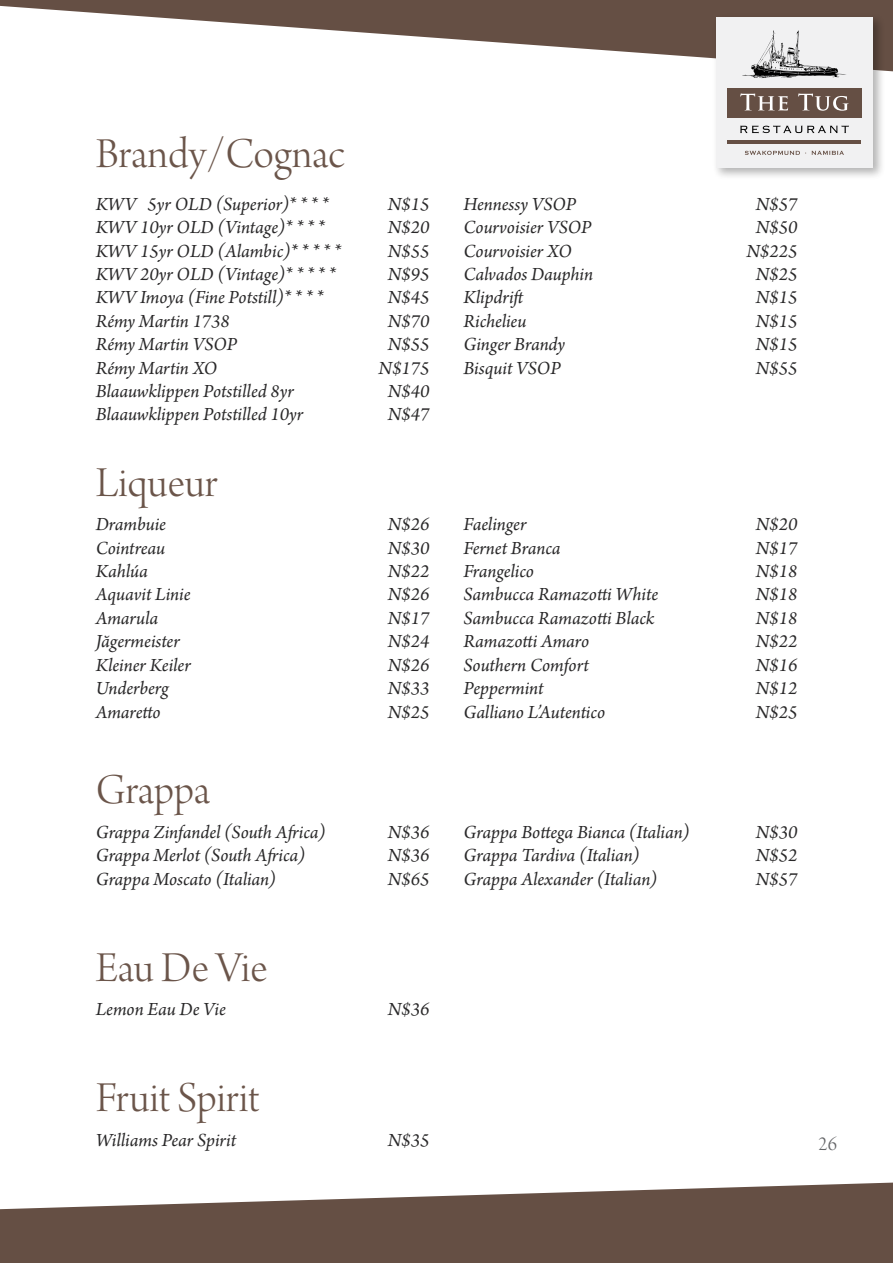
<style>
.page{position:relative;width:893px;height:1263px;background:#fff}
.page>*{position:absolute;margin:0;border:0;box-sizing:border-box;transform-origin:0 0}
.t1{font:45px "Arno Pro Light Display";color:#6b554a}
.t2{font:21px "Arno Pro Light Display";color:#636466}
.t3{font:italic 19.5px "Arno Pro";letter-spacing:-.005em;color:#292829}
</style>
<div class="page">
<svg style="left:0;top:0;width:893px;height:72px"></svg>
<div style="left:712px;top:13px;width:173px;height:167px;background:#000;opacity:.3"></div>
<div style="left:716px;top:17px;width:157px;height:151px;background:#f1f1f2"></div>
<div style="left:727px;top:88px;width:135px;height:29px;background:#654f44"></div>
<hr style="left:727px;top:140px;width:134px;height:4px;background:#654f44">
<svg style="left:740px;top:125px;width:109px;height:8px"></svg>
<svg style="left:740px;top:93px;width:109px;height:18px"></svg>
<svg style="left:742px;top:30px;width:104px;height:48px"></svg>
<svg style="left:745px;top:151px;width:99px;height:4px"></svg>
<svg style="left:0;top:1182px;width:893px;height:81px;fill:#654f44"></svg>
<h1 class="t1" style="left:96px;top:129px;width:251px">Brandy/Cognac</h1>
<p class="t3" style="left:96px;top:193px;width:235px">KWV 5yr OLD (Superior)* * * *</p>
<p class="t3" style="left:388px;top:193px;width:43px">N$15</p>
<p class="t3" style="left:96px;top:216px;width:231px">KWV 10yr OLD (Vintage)* * * *</p>
<p class="t3" style="left:388px;top:216px;width:43px">N$20</p>
<p class="t3" style="left:96px;top:239px;width:247px">KWV 15yr OLD (Alambic)* * * * *</p>
<p class="t3" style="left:388px;top:239px;width:43px">N$55</p>
<p class="t3" style="left:96px;top:263px;width:242px">KWV 20yr OLD (Vintage)* * * * *</p>
<p class="t3" style="left:388px;top:263px;width:43px">N$95</p>
<p class="t3" style="left:96px;top:286px;width:229px">KWV Imoya (Fine Potstill)* * * *</p>
<p class="t3" style="left:388px;top:286px;width:43px">N$45</p>
<p class="t3" style="left:96px;top:310px;width:136px">Rémy Martin 1738</p>
<p class="t3" style="left:388px;top:310px;width:43px">N$70</p>
<p class="t3" style="left:96px;top:333px;width:143px">Rémy Martin VSOP</p>
<p class="t3" style="left:388px;top:333px;width:43px">N$55</p>
<p class="t3" style="left:96px;top:356px;width:123px">Rémy Martin XO</p>
<p class="t3" style="left:379px;top:356px;width:52px">N$175</p>
<p class="t3" style="left:96px;top:380px;width:200px">Blaauwklippen Potstilled 8yr</p>
<p class="t3" style="left:388px;top:380px;width:43px">N$40</p>
<p class="t3" style="left:96px;top:403px;width:209px">Blaauwklippen Potstilled 10yr</p>
<p class="t3" style="left:388px;top:403px;width:43px">N$47</p>
<h1 class="t1" style="left:96px;top:458px;width:123px">Liqueur</h1>
<p class="t3" style="left:96px;top:513px;width:72px">Drambuie</p>
<p class="t3" style="left:388px;top:513px;width:43px">N$26</p>
<p class="t3" style="left:96px;top:537px;width:71px">Cointreau</p>
<p class="t3" style="left:388px;top:537px;width:43px">N$30</p>
<p class="t3" style="left:96px;top:560px;width:54px">Kahlúa</p>
<p class="t3" style="left:388px;top:560px;width:43px">N$22</p>
<p class="t3" style="left:96px;top:583px;width:96px">Aquavit Linie</p>
<p class="t3" style="left:388px;top:583px;width:43px">N$26</p>
<p class="t3" style="left:96px;top:607px;width:64px">Amarula</p>
<p class="t3" style="left:388px;top:607px;width:43px">N$17</p>
<p class="t3" style="left:96px;top:630px;width:86px">Jăgermeister</p>
<p class="t3" style="left:388px;top:630px;width:43px">N$24</p>
<p class="t3" style="left:96px;top:654px;width:97px">Kleiner Keiler</p>
<p class="t3" style="left:388px;top:654px;width:43px">N$26</p>
<p class="t3" style="left:96px;top:677px;width:74px">Underberg</p>
<p class="t3" style="left:388px;top:677px;width:43px">N$33</p>
<p class="t3" style="left:96px;top:700px;width:67px">Amaretto</p>
<p class="t3" style="left:388px;top:700px;width:43px">N$25</p>
<h1 class="t1" style="left:96px;top:765px;width:116px">Grappa</h1>
<p class="t3" style="left:96px;top:821px;width:232px">Grappa Zinfandel (South Africa)</p>
<p class="t3" style="left:388px;top:821px;width:43px">N$36</p>
<p class="t3" style="left:96px;top:844px;width:211px">Grappa Merlot (South Africa)</p>
<p class="t3" style="left:388px;top:844px;width:43px">N$36</p>
<p class="t3" style="left:96px;top:867px;width:182px">Grappa Moscato (Italian)</p>
<p class="t3" style="left:388px;top:867px;width:43px">N$65</p>
<h1 class="t1" style="left:96px;top:943px;width:173px">Eau De Vie</h1>
<p class="t3" style="left:96px;top:998px;width:132px">Lemon Eau De Vie</p>
<p class="t3" style="left:388px;top:998px;width:43px">N$36</p>
<h1 class="t1" style="left:96px;top:1073px;width:166px">Fruit Spirit</h1>
<p class="t3" style="left:96px;top:1128px;width:142px">Williams Pear Spirit</p>
<p class="t3" style="left:388px;top:1128px;width:43px">N$35</p>
<p class="t3" style="left:463px;top:193px;width:114px">Hennessy VSOP</p>
<p class="t3" style="left:756px;top:193px;width:43px">N$57</p>
<p class="t3" style="left:463px;top:216px;width:130px">Courvoisier VSOP</p>
<p class="t3" style="left:756px;top:216px;width:43px">N$50</p>
<p class="t3" style="left:463px;top:239px;width:110px">Courvoisier XO</p>
<p class="t3" style="left:746px;top:239px;width:52px">N$225</p>
<p class="t3" style="left:463px;top:263px;width:131px">Calvados Dauphin</p>
<p class="t3" style="left:756px;top:263px;width:43px">N$25</p>
<p class="t3" style="left:463px;top:286px;width:65px">Klipdrift</p>
<p class="t3" style="left:756px;top:286px;width:43px">N$15</p>
<p class="t3" style="left:463px;top:310px;width:64px">Richelieu</p>
<p class="t3" style="left:756px;top:310px;width:43px">N$15</p>
<p class="t3" style="left:463px;top:333px;width:103px">Ginger Brandy</p>
<p class="t3" style="left:756px;top:333px;width:43px">N$15</p>
<p class="t3" style="left:463px;top:356px;width:99px">Bisquit VSOP</p>
<p class="t3" style="left:756px;top:356px;width:43px">N$55</p>
<p class="t3" style="left:463px;top:513px;width:64px">Faelinger</p>
<p class="t3" style="left:756px;top:513px;width:43px">N$20</p>
<p class="t3" style="left:463px;top:537px;width:99px">Fernet Branca</p>
<p class="t3" style="left:756px;top:537px;width:43px">N$17</p>
<p class="t3" style="left:463px;top:560px;width:72px">Frangelico</p>
<p class="t3" style="left:756px;top:560px;width:43px">N$18</p>
<p class="t3" style="left:463px;top:583px;width:196px">Sambucca Ramazotti White</p>
<p class="t3" style="left:756px;top:583px;width:43px">N$18</p>
<p class="t3" style="left:463px;top:607px;width:192px">Sambucca Ramazotti Black</p>
<p class="t3" style="left:756px;top:607px;width:43px">N$18</p>
<p class="t3" style="left:463px;top:630px;width:127px">Ramazotti Amaro</p>
<p class="t3" style="left:756px;top:630px;width:43px">N$22</p>
<p class="t3" style="left:463px;top:654px;width:127px">Southern Comfort</p>
<p class="t3" style="left:756px;top:654px;width:43px">N$16</p>
<p class="t3" style="left:463px;top:677px;width:82px">Peppermint</p>
<p class="t3" style="left:756px;top:677px;width:43px">N$12</p>
<p class="t3" style="left:463px;top:700px;width:143px">Galliano L’Autentico</p>
<p class="t3" style="left:756px;top:700px;width:43px">N$25</p>
<p class="t3" style="left:463px;top:821px;width:228px">Grappa Bottega Bianca (Italian)</p>
<p class="t3" style="left:756px;top:821px;width:43px">N$30</p>
<p class="t3" style="left:463px;top:844px;width:178px">Grappa Tardiva (Italian)</p>
<p class="t3" style="left:756px;top:844px;width:43px">N$52</p>
<p class="t3" style="left:463px;top:867px;width:195px">Grappa Alexander (Italian)</p>
<p class="t3" style="left:756px;top:867px;width:43px">N$57</p>
<p class="t2" style="left:819px;top:1132px;width:20px">26</p>
</div>
